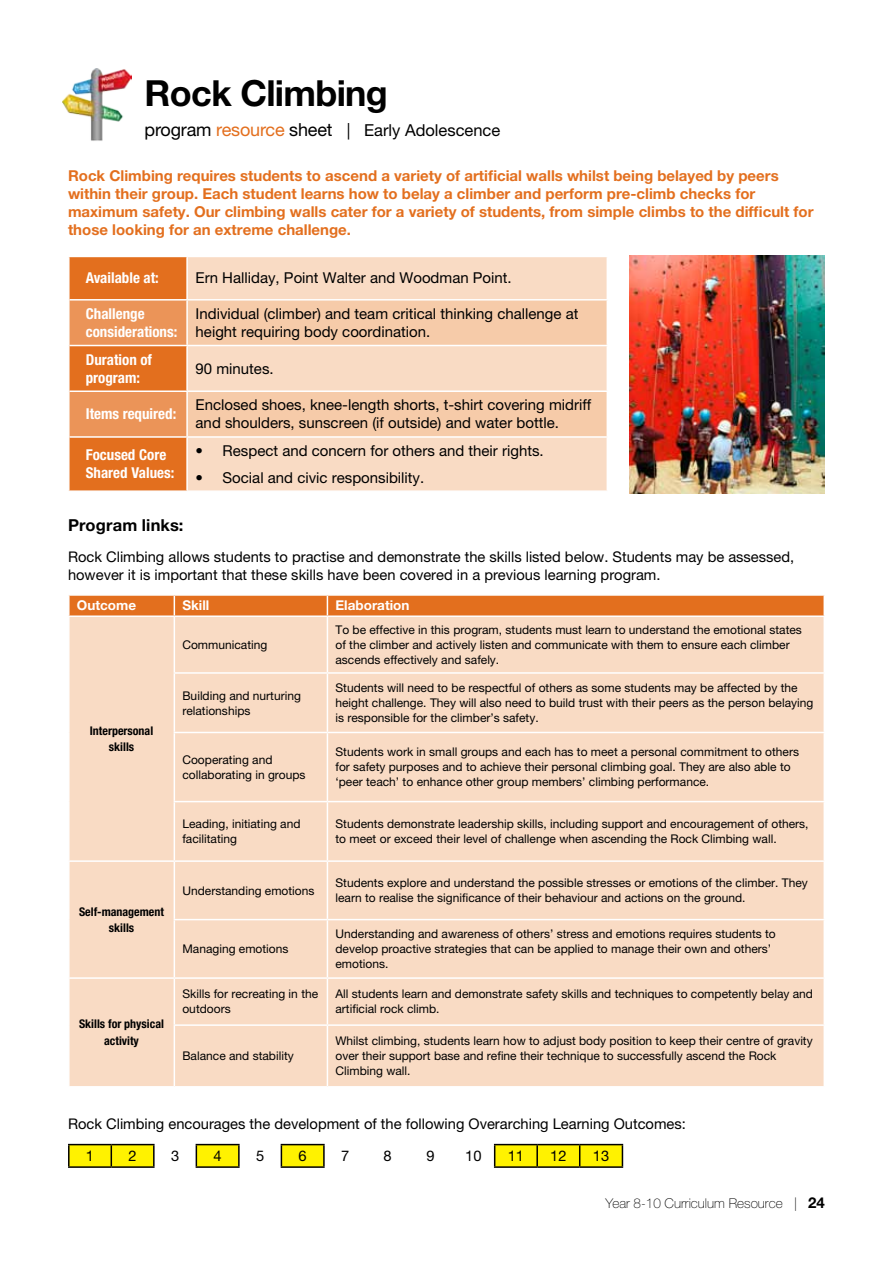
<style>
.page{position:relative;width:893px;height:1263px;background:#fff}
.page>*{position:absolute;margin:0;border:0;box-sizing:border-box;transform-origin:0 0}
.t1{font:700 36px "Helvetica Neue LT Std";letter-spacing:-.02em;color:#000}
.t2{font:16.5px "Helvetica Neue LT Std";color:#000}
.t3{font:700 16.5px "Helvetica Neue LT Std";letter-spacing:.01em;color:#000}
.t4{font:15px/18px "Helvetica Neue LT Std";color:#000}
.t5{font:700 15px/18px "Helvetica Neue LT Std";color:#e36f1e}
.t6{font:700 condensed 15px/18px "Helvetica Neue LT Std";color:#fff}
.t7{font:14.7px/18px "Helvetica Neue LT Std";color:#000}
.t8{font:100 13.5px "Helvetica Neue LT Std";color:#000}
.t9{font:700 13.5px "Helvetica Neue LT Std";color:#fff}
.t10{font:12px/15px "Helvetica Neue LT Std";color:#000}
.t11{font:700 condensed 12px/16.5px "Helvetica Neue LT Std";color:#000;text-align:center}
.s1{font-size:18px}
.s2{font-size:18px;color:#e36f1e}
.s3{font-weight:700;font-size:15px}
</style>
<div class="page">
<img style="left:62px;top:69px;width:69px;height:72px">
<div style="left:188px;top:257px;width:419px;height:233px;background:#f9dbc4"></div>
<svg style="left:70px;top:257px;width:116px;height:233px;background:#e67d35"></svg>
<svg style="left:188px;top:301px;width:419px;height:135px;background:#f7d0b2"></svg>
<hr style="left:70px;top:299px;width:117px;height:2px;background:#fff">
<hr style="left:187px;top:299px;width:421px;height:2px;background:#fff">
<hr style="left:70px;top:345px;width:117px;height:1px;background:#fff">
<hr style="left:187px;top:345px;width:421px;height:1px;background:#fff">
<hr style="left:70px;top:390px;width:117px;height:2px;background:#fff">
<hr style="left:187px;top:390px;width:421px;height:2px;background:#fff">
<hr style="left:70px;top:436px;width:117px;height:2px;background:#fff">
<hr style="left:187px;top:436px;width:421px;height:2px;background:#fff">
<div style="left:70px;top:617px;width:753px;height:469px;background:#f9dbc4"></div>
<div style="left:68px;top:595px;width:757px;height:20px;background:#e36f1e"></div>
<hr style="left:174px;top:617px;width:1px;height:55px;background:#fff">
<hr style="left:327px;top:617px;width:1px;height:55px;background:#fff">
<hr style="left:174px;top:672px;width:153px;height:2px;background:#fff">
<hr style="left:174px;top:674px;width:1px;height:58px;background:#fff">
<hr style="left:327px;top:672px;width:498px;height:2px;background:#fff">
<hr style="left:327px;top:674px;width:1px;height:58px;background:#fff">
<hr style="left:174px;top:733px;width:1px;height:68px;background:#fff">
<hr style="left:327px;top:733px;width:1px;height:68px;background:#fff">
<hr style="left:174px;top:802px;width:1px;height:58px;background:#fff">
<hr style="left:327px;top:802px;width:1px;height:58px;background:#fff">
<hr style="left:174px;top:732px;width:153px;height:1px;background:#fff">
<hr style="left:327px;top:732px;width:498px;height:1px;background:#fff">
<hr style="left:174px;top:801px;width:153px;height:1px;background:#fff">
<hr style="left:327px;top:801px;width:498px;height:1px;background:#fff">
<hr style="left:68px;top:860px;width:106px;height:2px;background:#fff">
<hr style="left:174px;top:860px;width:153px;height:2px;background:#fff">
<hr style="left:174px;top:862px;width:1px;height:57px;background:#fff">
<hr style="left:327px;top:860px;width:498px;height:2px;background:#fff">
<hr style="left:327px;top:862px;width:1px;height:57px;background:#fff">
<hr style="left:174px;top:920px;width:1px;height:57px;background:#fff">
<hr style="left:327px;top:920px;width:1px;height:57px;background:#fff">
<hr style="left:68px;top:977px;width:106px;height:2px;background:#fff">
<hr style="left:174px;top:919px;width:153px;height:1px;background:#fff">
<hr style="left:327px;top:919px;width:498px;height:1px;background:#fff">
<hr style="left:174px;top:977px;width:153px;height:2px;background:#fff">
<hr style="left:174px;top:979px;width:1px;height:45px;background:#fff">
<hr style="left:327px;top:977px;width:498px;height:2px;background:#fff">
<hr style="left:327px;top:979px;width:1px;height:45px;background:#fff">
<hr style="left:174px;top:1024px;width:153px;height:2px;background:#fff">
<hr style="left:174px;top:1026px;width:1px;height:60px;background:#fff">
<hr style="left:327px;top:1024px;width:498px;height:2px;background:#fff">
<hr style="left:327px;top:1026px;width:1px;height:60px;background:#fff">
<hr style="left:68px;top:1144px;width:43px;height:1px;background:#000">
<hr style="left:68px;top:1145px;width:2px;height:21px;background:#000">
<hr style="left:68px;top:1166px;width:43px;height:2px;background:#000">
<hr style="left:111px;top:1166px;width:44px;height:2px;background:#000">
<hr style="left:281px;top:1166px;width:44px;height:2px;background:#000">
<hr style="left:196px;top:1166px;width:44px;height:2px;background:#000">
<hr style="left:494px;top:1166px;width:43px;height:2px;background:#000">
<svg style="left:69px;top:1144px;width:554px;height:23px"></svg>
<hr style="left:537px;top:1166px;width:43px;height:2px;background:#000">
<hr style="left:580px;top:1166px;width:43px;height:2px;background:#000">
<img style="left:630px;top:255px;width:194px;height:238px">
<h1 class="t1" style="left:145px;top:71px;width:245px">Rock Climbing</h1>
<h2 class="t2" style="left:145px;top:120px;width:357px"><span class="s1">program</span> <span class="s2">resource</span> <span class="s1">sheet</span> | Early Adolescence</h2>
<p class="t5" style="left:68px;top:166px;width:747px">Rock Climbing requires students to ascend a variety of artificial walls whilst being belayed by peers within their group. Each student learns how to belay a climber and perform pre-climb checks for maximum safety. Our climbing walls cater for a variety of students, from simple climbs to the difficult for those looking for an extreme challenge.</p>
<p class="t6" style="left:86px;top:269px;width:75px">Available at:</p>
<p class="t4" style="left:196px;top:269px;width:318px">Ern Halliday, Point Walter and Woodman Point.</p>
<p class="t6" style="left:86px;top:304px;width:93px">Challenge considerations:</p>
<p class="t4" style="left:196px;top:304px;width:384px">Individual (climber) and team critical thinking challenge at height requiring body coordination.</p>
<p class="t6" style="left:86px;top:350px;width:68px">Duration of program:</p>
<p class="t4" style="left:196px;top:359px;width:80px">90 minutes.</p>
<p class="t6" style="left:86px;top:405px;width:92px">Items required:</p>
<p class="t4" style="left:196px;top:396px;width:397px">Enclosed shoes, knee-length shorts, t-shirt covering midriff and shoulders, sunscreen (if outside) and water bottle.</p>
<p class="t6" style="left:86px;top:446px;width:90px">Focused Core<br>Shared Values:</p>
<p class="t4" style="left:196px;top:442px;width:350px">• Respect and concern for others and their rights.</p>
<p class="t4" style="left:196px;top:468px;width:230px">• Social and civic responsibility.</p>
<h2 class="t3" style="left:68px;top:515px;width:117px">Program links:</h2>
<p class="t7" style="left:68px;top:547px;width:728px">Rock Climbing allows students to practise and demonstrate the skills listed below. Students may be assessed, however it is important that these skills have been covered in a previous learning program.</p>
<p class="t9" style="left:77px;top:597px;width:61px">Outcome</p>
<p class="t9" style="left:182px;top:597px;width:28px">Skill</p>
<p class="t9" style="left:336px;top:597px;width:75px">Elaboration</p>
<p class="t11" style="left:90px;top:722px;width:65px">Interpersonal skills</p>
<p class="t11" style="left:79px;top:903px;width:87px">Self-management skills</p>
<p class="t11" style="left:79px;top:1016px;width:87px">Skills for physical activity</p>
<p class="t10" style="left:182px;top:637px;width:86px">Communicating</p>
<p class="t10" style="left:335px;top:622px;width:468px">To be effective in this program, students must learn to understand the emotional states of the climber and actively listen and communicate with them to ensure each climber ascends effectively and safely.</p>
<p class="t10" style="left:182px;top:687px;width:120px">Building and nurturing relationships</p>
<p class="t10" style="left:335px;top:680px;width:479px">Students will need to be respectful of others as some students may be affected by the height challenge. They will also need to build trust with their peers as the person belaying is responsible for the climber’s safety.</p>
<p class="t10" style="left:182px;top:752px;width:125px">Cooperating and collaborating in groups</p>
<p class="t10" style="left:335px;top:744px;width:465px">Students work in small groups and each has to meet a personal commitment to others for safety purposes and to achieve their personal climbing goal. They are also able to ‘peer teach’ to enhance other group members’ climbing performance.</p>
<p class="t10" style="left:182px;top:816px;width:120px">Leading, initiating and facilitating</p>
<p class="t10" style="left:335px;top:816px;width:475px">Students demonstrate leadership skills, including support and encouragement of others, to meet or exceed their level of challenge when ascending the Rock Climbing wall.</p>
<p class="t10" style="left:182px;top:883px;width:134px">Understanding emotions</p>
<p class="t10" style="left:335px;top:875px;width:474px">Students explore and understand the possible stresses or emotions of the climber. They learn to realise the significance of their behaviour and actions on the ground.</p>
<p class="t10" style="left:182px;top:941px;width:108px">Managing emotions</p>
<p class="t10" style="left:335px;top:926px;width:442px">Understanding and awareness of others’ stress and emotions requires students to develop proactive strategies that can be applied to manage their own and others’ emotions.</p>
<p class="t10" style="left:182px;top:986px;width:137px">Skills for recreating in the outdoors</p>
<p class="t10" style="left:335px;top:986px;width:479px">All students learn and demonstrate safety skills and techniques to competently belay and artificial rock climb.</p>
<p class="t10" style="left:182px;top:1048px;width:113px">Balance and stability</p>
<p class="t10" style="left:335px;top:1033px;width:479px">Whilst climbing, students learn how to adjust body position to keep their centre of gravity over their support base and refine their technique to successfully ascend the Rock<br>Climbing wall.</p>
<p class="t7" style="left:86px;top:1108px;width:601px;line-height:31.8px;text-indent:-18px">Rock Climbing encourages the development of the following Overarching Learning Outcomes:<br>1</p>
<p class="t7" style="left:128px;top:1147px;width:10px">2</p>
<p class="t7" style="left:171px;top:1147px;width:10px">3</p>
<p class="t7" style="left:214px;top:1147px;width:10px">4</p>
<p class="t7" style="left:256px;top:1147px;width:10px">5</p>
<p class="t7" style="left:299px;top:1147px;width:10px">6</p>
<p class="t7" style="left:341px;top:1147px;width:10px">7</p>
<p class="t7" style="left:384px;top:1147px;width:10px">8</p>
<p class="t7" style="left:426px;top:1147px;width:10px">9</p>
<p class="t7" style="left:465px;top:1147px;width:18px">10</p>
<p class="t7" style="left:508px;top:1147px;width:18px">11</p>
<p class="t7" style="left:550px;top:1147px;width:18px">12</p>
<p class="t7" style="left:593px;top:1147px;width:18px">13</p>
<p class="t8" style="left:606px;top:1195px;width:221px">Year 8-10 Curriculum Resource | <span class="s3">24</span></p>
</div>
